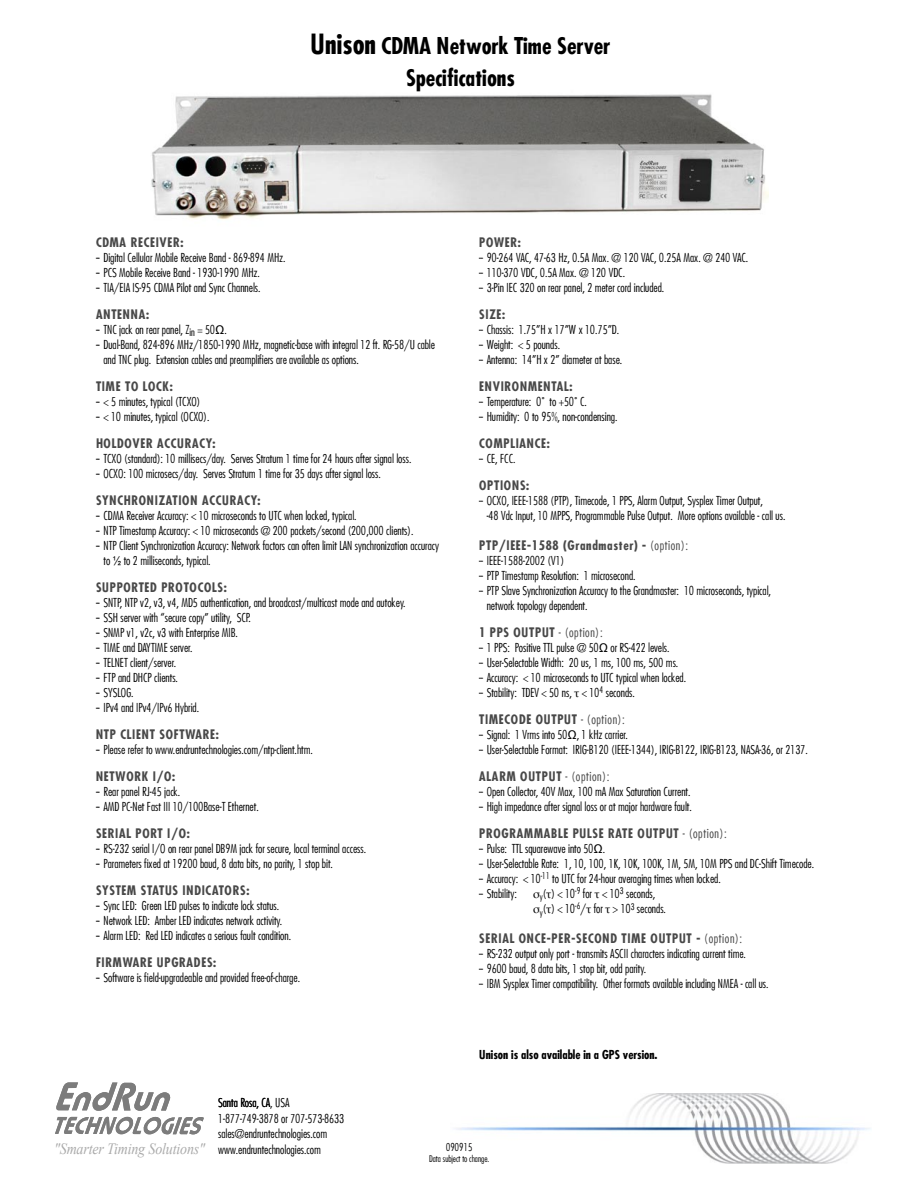
<style>
.page{position:relative;width:918px;height:1188px;background:#fff}
.page>*{position:absolute;margin:0;border:0;box-sizing:border-box;transform-origin:0 0}
.t1{font:700 condensed 22.5px/31.5px "Futura";color:#000;text-align:center}
.t2{font:italic 15.75px "Times New Roman";letter-spacing:-.01em;color:#aaa;scale:.89 1}
.t3{font:700 condensed 12.75px "Futura";letter-spacing:.05em;color:#484848}
.t4{font:300 condensed 12px/15px "Futura";color:#000}
.t5{font:700 condensed 12px "Futura";color:#000}
.t6{font:300 condensed 10.5px "Futura";color:#000}
.t7{font:300 condensed 9px "Futura";color:#000}
.s1{font-size:27px}
.s2{font-family:"Book Antiqua";font-weight:400;font-stretch:normal}
.s3{font-family:"Arial Narrow";font-weight:400;font-stretch:normal}
.s4{font-weight:300}
</style>
<div class="page">
<img style="left:456px;top:1093px;width:415px;height:70px">
<svg style="left:56px;top:1082px;width:114px;height:29px"></svg>
<svg style="left:55px;top:1117px;width:149px;height:17px"></svg>
<img style="left:151px;top:94px;width:618px;height:126px">
<h1 class="t1" style="left:311px;top:30px;width:301px"><span class="s1">Unison</span> CDMA Network Time Server<br>Specifications</h1>
<p class="t3" style="left:96px;top:234px;width:89px">CDMA RECEIVER:</p>
<p class="t4" style="left:96px;top:250px;width:191px">-- Digital Cellular Mobile Receive Band - 869-894 MHz. -- PCS Mobile Receive Band - 1930-1990 MHz.<br>-- TIA/EIA IS-95 CDMA Pilot and Sync Channels.</p>
<p class="t3" style="left:96px;top:306px;width:55px">ANTENNA:</p>
<p class="t4" style="left:96px;top:322px;width:132px">-- TNC jack on rear panel, Z<sub>in</sub> = 50<span class="s2">Ω</span>.</p>
<p class="t4" style="left:96px;top:337px;width:341px">-- Dual-Band, 824-896 MHz/1850-1990 MHz, magnetic-base with integral 12 ft. RG-58/U cable</p>
<p class="t4" style="left:104px;top:352px;width:257px">and TNC plug. Extension cables and preamplifiers are available as options.</p>
<p class="t3" style="left:96px;top:378px;width:78px">TIME TO LOCK:</p>
<p class="t4" style="left:96px;top:394px;width:115px">-- &lt; 5 minutes, typical (TCXO)<br>-- &lt; 10 minutes, typical (OCXO).</p>
<p class="t3" style="left:96px;top:435px;width:121px">HOLDOVER ACCURACY:</p>
<p class="t4" style="left:96px;top:451px;width:317px">-- TCXO (standard): 10 millisecs/day. Serves Stratum 1 time for 24 hours after signal loss. -- OCXO: 100 microsecs/day. Serves Stratum 1 time for 35 days after signal loss.</p>
<p class="t3" style="left:96px;top:492px;width:166px">SYNCHRONIZATION ACCURACY:</p>
<p class="t4" style="left:96px;top:508px;width:262px">-- CDMA Receiver Accuracy: &lt; 10 microseconds to UTC when locked, typical.</p>
<p class="t4" style="left:96px;top:523px;width:319px">-- NTP Timestamp Accuracy: &lt; 10 microseconds @ 200 packets/second (200,000 clients).</p>
<p class="t4" style="left:96px;top:538px;width:345px">-- NTP Client Synchronization Accuracy: Network factors can often limit LAN synchronization accuracy</p>
<p class="t4" style="left:104px;top:553px;width:109px">to <span class="s3">1⁄2</span> to 2 milliseconds, typical.</p>
<p class="t3" style="left:96px;top:579px;width:132px">SUPPORTED PROTOCOLS:</p>
<p class="t4" style="left:96px;top:595px;width:311px">-- SNTP, NTP v2, v3, v4, MD5 authentication, and broadcast/multicast mode and autokey. -- SSH server with “secure copy” utility, SCP.<br>-- SNMP v1, v2c, v3 with Enterprise MIB.<br>-- TIME and DAYTIME server.<br>-- TELNET client/server.<br>-- FTP and DHCP clients.<br>-- SYSLOG.<br>-- IPv4 and IPv4/IPv6 Hybrid.</p>
<p class="t3" style="left:96px;top:726px;width:124px">NTP CLIENT SOFTWARE:</p>
<p class="t4" style="left:96px;top:742px;width:219px">-- Please refer to www.endruntechnologies.com/ntp-client.htm.</p>
<p class="t3" style="left:96px;top:768px;width:81px">NETWORK I/O:</p>
<p class="t4" style="left:96px;top:784px;width:164px">-- Rear panel RJ-45 jack.<br>-- AMD PC-Net Fast III 10/100Base-T Ethernet.</p>
<p class="t3" style="left:96px;top:825px;width:95px">SERIAL PORT I/O:</p>
<p class="t4" style="left:96px;top:841px;width:272px">-- RS-232 serial I/O on rear panel DB9M jack for secure, local terminal access. -- Parameters fixed at 19200 baud, 8 data bits, no parity, 1 stop bit.</p>
<p class="t3" style="left:96px;top:882px;width:155px">SYSTEM STATUS INDICATORS:</p>
<p class="t4" style="left:96px;top:898px;width:197px">-- Sync LED: Green LED pulses to indicate lock status.<br>-- Network LED: Amber LED indicates network activity.<br>-- Alarm LED: Red LED indicates a serious fault condition.</p>
<p class="t3" style="left:96px;top:954px;width:122px">FIRMWARE UPGRADES:</p>
<p class="t4" style="left:96px;top:970px;width:206px">-- Software is field-upgradeable and provided free-of-charge.</p>
<p class="t3" style="left:479px;top:234px;width:43px">POWER:</p>
<p class="t4" style="left:479px;top:250px;width:271px">-- 90-264 VAC, 47-63 Hz, 0.5A Max. @ 120 VAC, 0.25A Max. @ 240 VAC. -- 110-370 VDC, 0.5A Max. @ 120 VDC.<br>-- 3-Pin IEC 320 on rear panel, 2 meter cord included.</p>
<p class="t3" style="left:479px;top:306px;width:28px">SIZE:</p>
<p class="t4" style="left:479px;top:322px;width:145px">-- Chassis: 1.75”H x 17”W x 10.75”D. -- Weight: &lt; 5 pounds.<br>-- Antenna: 14”H x 2” diameter at base.</p>
<p class="t3" style="left:479px;top:378px;width:95px">ENVIRONMENTAL:</p>
<p class="t4" style="left:479px;top:394px;width:140px">-- Temperature: 0˚° to +50˚°C.<br>-- Humidity: 0 to 95%, non-condensing.</p>
<p class="t3" style="left:479px;top:435px;width:72px">COMPLIANCE:</p>
<p class="t4" style="left:479px;top:451px;width:38px">-- CE, FCC.</p>
<p class="t3" style="left:479px;top:477px;width:52px">OPTIONS:</p>
<p class="t4" style="left:487px;top:493px;width:300px;text-indent:-8px">-- OCXO, IEEE-1588 (PTP), Timecode, 1 PPS, Alarm Output, Sysplex Timer Output,<br>-48 Vdc Input, 10 MPPS, Programmable Pulse Output. More options available - call us.</p>
<p class="t3" style="left:479px;top:537px;width:210px">PTP/IEEE-1588 (Grandmaster) - <span class="s4">(option):</span></p>
<p class="t4" style="left:479px;top:553px;width:87px">-- IEEE-1588-2002 (V1)</p>
<p class="t4" style="left:479px;top:568px;width:158px">-- PTP Timestamp Resolution: 1 microsecond.</p>
<p class="t4" style="left:479px;top:583px;width:293px">-- PTP Slave Synchronization Accuracy to the Grandmaster: 10 microseconds, typical,</p>
<p class="t4" style="left:487px;top:598px;width:102px">network topology dependent.</p>
<p class="t3" style="left:479px;top:624px;width:125px">1 PPS OUTPUT <span class="s4">- (option):</span></p>
<p class="t4" style="left:479px;top:640px;width:208px">-- 1 PPS: Positive TTL pulse @ 50<span class="s2">Ω</span> or RS-422 levels.<br>-- User-Selectable Width: 20 us, 1 ms, 100 ms, 500 ms.<br>-- Accuracy: &lt; 10 microseconds to UTC typical when locked. -- Stability: TDEV &lt; 50 ns, <span class="s2">τ</span> &lt; 10<sup>4</sup> seconds.</p>
<p class="t3" style="left:479px;top:711px;width:147px">TIMECODE OUTPUT <span class="s4">- (option):</span></p>
<p class="t4" style="left:479px;top:727px;width:330px">-- Signal: 1 Vrms into 50<span class="s2">Ω</span>, 1 kHz carrier.<br>-- User-Selectable Format: IRIG-B120 (IEEE-1344), IRIG-B122, IRIG-B123, NASA-36, or 2137.</p>
<p class="t3" style="left:479px;top:768px;width:132px">ALARM OUTPUT <span class="s4">- (option):</span></p>
<p class="t4" style="left:479px;top:784px;width:214px">-- Open Collector, 40V Max, 100 mA Max Saturation Current. -- High impedance after signal loss or at major hardware fault.</p>
<p class="t3" style="left:479px;top:825px;width:249px">PROGRAMMABLE PULSE RATE OUTPUT <span class="s4">- (option):</span></p>
<p class="t4" style="left:479px;top:841px;width:336px">-- Pulse: TTL squarewave into 50<span class="s2">Ω</span>.<br>-- User-Selectable Rate: 1, 10, 100, 1K, 10K, 100K, 1M, 5M, 10M PPS and DC-Shift Timecode. -- Accuracy: &lt; 10<sup>-11</sup> to UTC for 24-hour averaging times when locked.<br>-- Stability:</p>
<p class="t4" style="left:533px;top:886px;width:134px"><span class="s2">σ</span><sub>y</sub>(<span class="s2">τ</span>) &lt; 10<sup>-9</sup> for <span class="s2">τ</span> &lt; 10<sup>3</sup> seconds, <span class="s2">σ</span><sub>y</sub>(<span class="s2">τ</span>) &lt; 10<sup>-6</sup>/<span class="s2">τ</span> for <span class="s2">τ</span> &gt; 10<sup>3</sup> seconds.</p>
<p class="t3" style="left:479px;top:930px;width:265px">SERIAL ONCE-PER-SECOND TIME OUTPUT - <span class="s4">(option):</span></p>
<p class="t4" style="left:479px;top:946px;width:291px">-- RS-232 output only port - transmits ASCII characters indicating current time.<br>-- 9600 baud, 8 data bits, 1 stop bit, odd parity.<br>-- IBM Sysplex Timer compatibility. Other formats available including NMEA - call us.</p>
<p class="t5" style="left:479px;top:1047px;width:180px">Unison is also available in a GPS version.</p>
<h2 class="t2" style="left:54px;top:1138px;width:171px">"Smarter Timing Solutions"</h2>
<p class="t4" style="left:218px;top:1095px;width:128px;line-height:15.6px">Santa Rosa, CA, USA<br>1-877-749-3878 or 707-573-8633</p>
<p class="t4" style="left:218px;top:1142px;width:104px">www.endruntechnologies.com</p>
<p class="t4" style="left:218px;top:1126px;width:111px">sales@endruntechnologies.com</p>
<p class="t6" style="left:446px;top:1141px;width:28px">090915</p>
<p class="t7" style="left:429px;top:1153px;width:62px">Data subject to change.</p>
</div>
